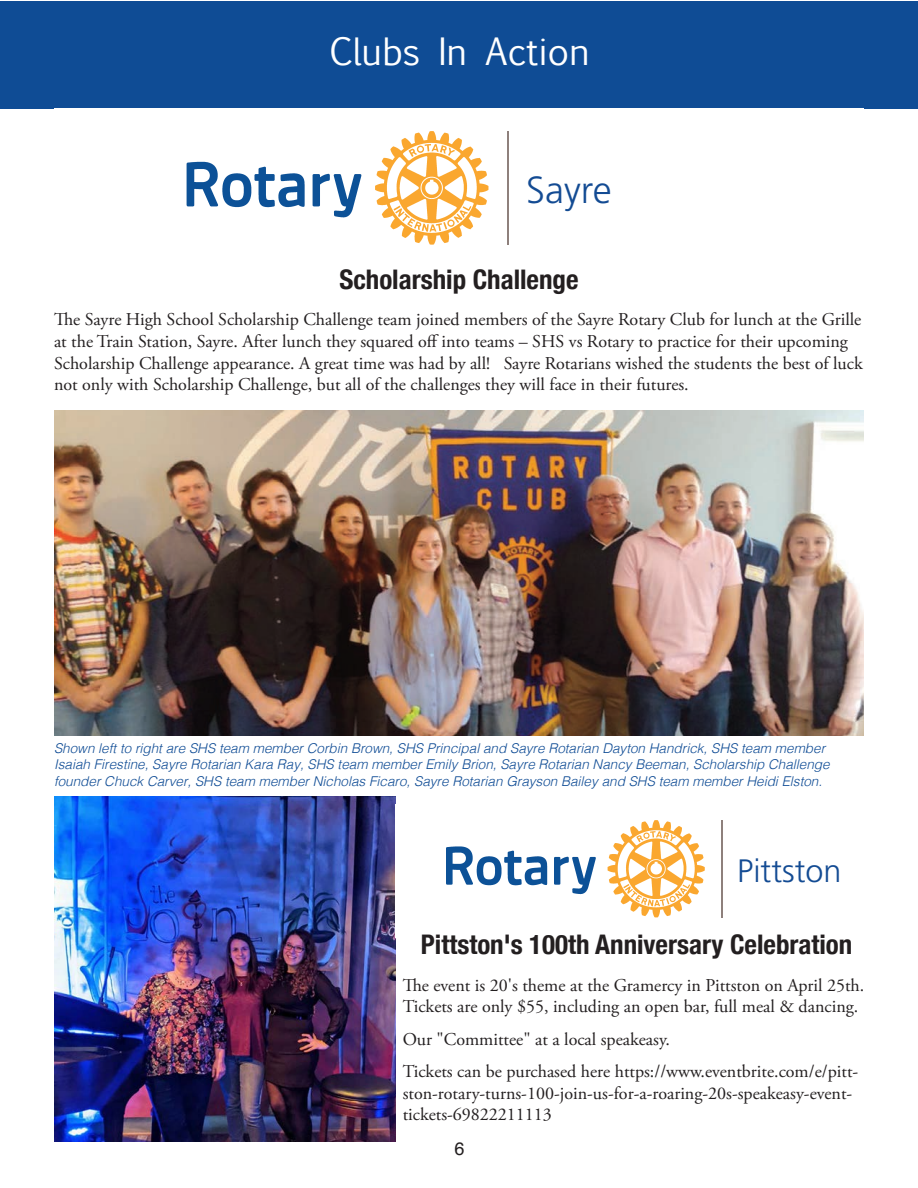
<style>
.page{position:relative;width:918px;height:1188px;background:#fff}
.page>*{position:absolute;margin:0;border:0;box-sizing:border-box;transform-origin:0 0}
.t1{font:300 37.8px "Frutiger LT Std";color:#134b93}
.t2{font:36px "Euphemia UCAS";color:#fff}
.t3{font:300 32.4px "Frutiger LT Std";color:#134b93}
.t4{font:700 condensed 27px "Helvetica Neue";color:#231f20}
.t5{font:18px/21.6px "Adobe Garamond Pro";color:#231f20}
.t6{font:18px "Helvetica";color:#231f20}
.t7{font:italic 300 13.5px/16.2px "Helvetica";color:#0f4c95}
</style>
<div class="page">
<div style="left:0;top:1px;width:918px;height:108px;background:#0f4c95"></div>
<hr style="left:507px;top:131px;width:2px;height:114px;background:#8e807c">
<svg style="left:187px;top:162px;width:174px;height:55px"></svg>
<svg style="left:375px;top:131px;width:113px;height:114px"></svg>
<img style="left:54px;top:411px;width:810px;height:325px">
<img style="left:54px;top:797px;width:342px;height:344px">
<hr style="left:721px;top:820px;width:1px;height:97px;background:#8e807c">
<svg style="left:446px;top:846px;width:150px;height:48px"></svg>
<svg style="left:608px;top:820px;width:97px;height:97px"></svg>
<h2 class="t2" style="left:329px;top:25px;width:262px">Clubs In Action</h2>
<h1 class="t1" style="left:526px;top:175px;width:87px">Sayre</h1>
<h3 class="t4" style="left:339px;top:263px;width:241px">Scholarship Challenge</h3>
<p class="t5" style="left:54px;top:311px;width:810px">The Sayre High School Scholarship Challenge team joined members of the Sayre Rotary Club for lunch at the Grille at the Train Station, Sayre. After lunch they squared off into teams – SHS vs Rotary to practice for their upcoming Scholarship Challenge appearance. A great time was had by all! Sayre Rotarians wished the students the best of luck not only with Scholarship Challenge, but all of the challenges they will face in their futures.</p>
<p class="t7" style="left:54px;top:741px;width:777px">Shown left to right are SHS team member Corbin Brown, SHS Principal and Sayre Rotarian Dayton Handrick, SHS team member<br>Isaiah Firestine, Sayre Rotarian Kara Ray, SHS team member Emily Brion, Sayre Rotarian Nancy Beeman, Scholarship Challenge founder Chuck Carver, SHS team member Nicholas Ficaro, Sayre Rotarian Grayson Bailey and SHS team member Heidi Elston.</p>
<h3 class="t3" style="left:737px;top:857px;width:106px">Pittston</h3>
<h3 class="t4" style="left:421px;top:928px;width:433px">Pittston's 100th Anniversary Celebration</h3>
<p class="t5" style="left:403px;top:976px;width:463px">The event is 20's theme at the Gramercy in Pittston on April 25th.<br>Tickets are only $55, including an open bar, full meal &amp; dancing.</p>
<p class="t5" style="left:403px;top:1024px;width:457px;line-height:32.4px">Our "Committee" at a local speakeasy.<br>Tickets can be purchased here https://www.eventbrite.com/e/pitt-</p>
<p class="t5" style="left:403px;top:1084px;width:451px">ston-rotary-turns-100-join-us-for-a-roaring-20s-speakeasy-event&shy;tickets-69822211113</p>
<p class="t6" style="left:454px;top:1141px;width:12px">6</p>
</div>
